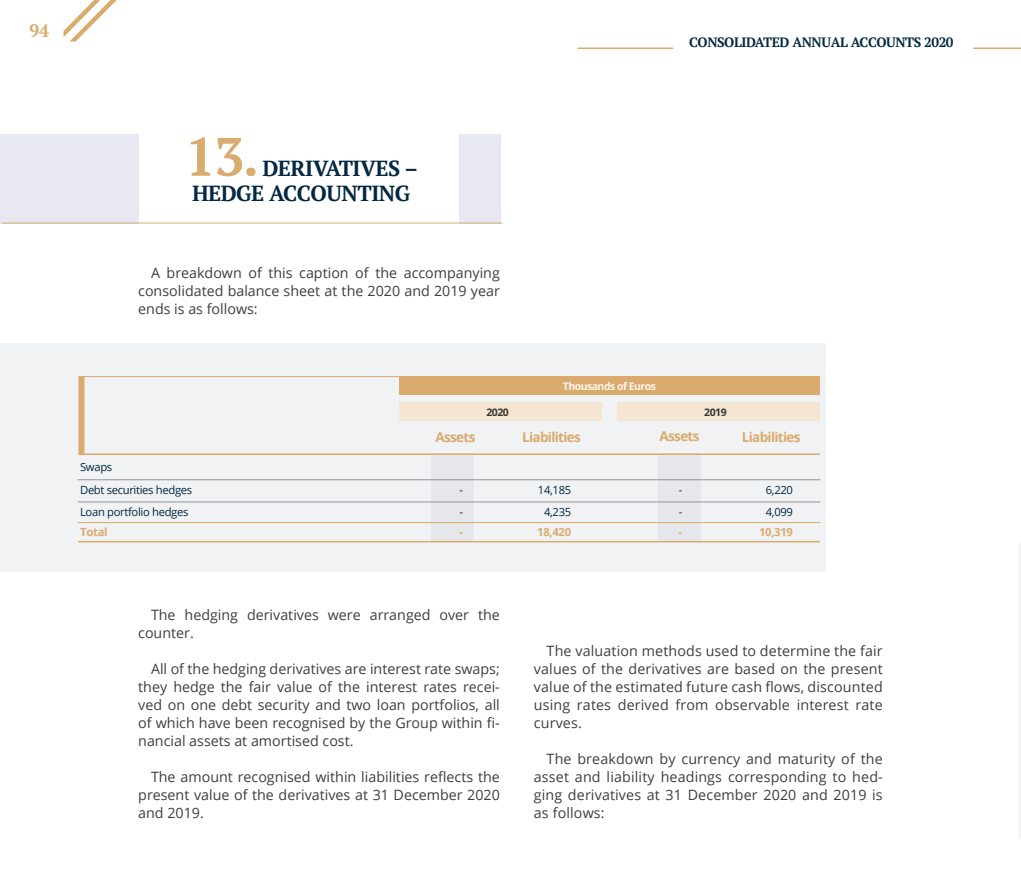
<style>
.page{position:relative;width:1021px;height:893px;background:#fff}
.page>*{position:absolute;margin:0;border:0;box-sizing:border-box;transform-origin:0 0}
.t1{font:700 54px "PT Serif";color:#d9ab6d}
.t2{font:700 21.75px/25.5px "PT Serif";letter-spacing:-.025em;color:#032841}
.t3{font:700 18px "PT Serif";color:#d9ab6d}
.t4{font:14.25px/18px "Open Sans";color:#3e3e3f;text-align:justify}
.t5{font:700 13.5px "Open Sans";letter-spacing:-.05em;color:#d9ab6d}
.t6{font:700 13.5px "PT Serif";letter-spacing:-.03em;color:#032841}
.t7{font:11.25px "Open Sans";letter-spacing:-.03em;color:#032841}
.t8{font:700 11.25px "Open Sans";letter-spacing:-.025em;color:#d9ab6d}
.t9{font:700 10.5px "Open Sans";letter-spacing:-.05em;color:#faf5ed}
.t10{font:700 10.5px "Open Sans";letter-spacing:-.05em;color:#3b3631}
</style>
<div class="page">
<svg style="left:63px;top:0;width:54px;height:41px"></svg>
<hr style="left:973px;top:48px;width:47px;height:1px;background:#d9ab6d">
<hr style="left:577px;top:48px;width:96px;height:1px;background:#d9ab6d">
<div style="left:0;top:134px;width:138px;height:89px;background:#e7e8f1"></div>
<div style="left:458px;top:134px;width:42px;height:89px;background:#e7e8f1"></div>
<hr style="left:2px;top:223px;width:500px;height:1px;background:#d9ab6d">
<div style="left:0;top:343px;width:825px;height:228px;background:#f1f2f4"></div>
<div style="left:430px;top:453px;width:43px;height:89px;background:#e5e7ea"></div>
<div style="left:657px;top:453px;width:43px;height:89px;background:#e5e7ea"></div>
<hr style="left:78px;top:479px;width:742px;height:1px;background:#939598">
<hr style="left:78px;top:502px;width:742px;height:1px;background:#939598">
<hr style="left:78px;top:541px;width:742px;height:1px;background:#d9ab6d">
<hr style="left:78px;top:522px;width:742px;height:1px;background:#d9ab6d">
<hr style="left:78px;top:453px;width:741px;height:2px;background:#d9ab6d">
<div style="left:399px;top:376px;width:420px;height:18px;background:#d9ab6d"></div>
<div style="left:617px;top:402px;width:202px;height:18px;background:#f4e6d3"></div>
<div style="left:399px;top:402px;width:203px;height:18px;background:#f4e6d3"></div>
<hr style="left:79px;top:376px;width:409px;height:1px;background:#d9ab6d">
<svg style="left:78px;top:377px;width:6px;height:77px"></svg>
<hr style="left:1020px;top:99px;width:1px;height:330px;background:#f1f2f4">
<hr style="left:1019px;top:543px;width:1px;height:296px;background:#f1f2f4">
<p class="t3" style="left:29px;top:18px;width:22px">94</p>
<p class="t6" style="left:689px;top:33px;width:266px">CONSOLIDATED ANNUAL ACCOUNTS 2020</p>
<h1 class="t1" style="left:185px;top:121px;width:75px">13.</h1>
<h2 class="t2" style="left:192px;top:155px;width:227px;text-indent:70px">DERIVATIVES –<br>HEDGE ACCOUNTING</h2>
<p class="t4" style="left:138px;top:264px;width:363px;text-indent:13px">A breakdown of this caption of the accompanying consolidated balance sheet at the 2020 and 2019 year ends is as follows:</p>
<p class="t9" style="left:563px;top:378px;width:95px">Thousands of Euros</p>
<p class="t10" style="left:486px;top:404px;width:24px">2020</p>
<p class="t10" style="left:704px;top:404px;width:24px">2019</p>
<p class="t7" style="left:80px;top:460px;width:34px">Swaps</p>
<p class="t5" style="left:435px;top:427px;width:41px">Assets</p>
<p class="t5" style="left:522px;top:427px;width:60px">Liabilities</p>
<p class="t5" style="left:659px;top:426px;width:41px">Assets</p>
<p class="t5" style="left:741px;top:427px;width:60px">Liabilities</p>
<p class="t7" style="left:80px;top:482px;width:113px">Debt securities hedges</p>
<p class="t7" style="left:459px;top:482px;width:5px">-</p>
<p class="t7" style="left:538px;top:482px;width:35px">14,185</p>
<p class="t7" style="left:678px;top:482px;width:5px">-</p>
<p class="t7" style="left:765px;top:482px;width:29px">6,220</p>
<p class="t7" style="left:80px;top:504px;width:110px">Loan portfolio hedges</p>
<p class="t7" style="left:459px;top:504px;width:5px">-</p>
<p class="t7" style="left:544px;top:504px;width:29px">4,235</p>
<p class="t7" style="left:678px;top:504px;width:5px">-</p>
<p class="t7" style="left:765px;top:504px;width:29px">4,099</p>
<p class="t8" style="left:80px;top:524px;width:29px">Total</p>
<p class="t8" style="left:459px;top:524px;width:5px">-</p>
<p class="t8" style="left:537px;top:524px;width:35px">18,420</p>
<p class="t8" style="left:678px;top:524px;width:5px">-</p>
<p class="t8" style="left:759px;top:524px;width:35px">10,319</p>
<p class="t4" style="left:138px;top:606px;width:363px;text-indent:13px">The hedging derivatives were arranged over the counter.</p>
<p class="t4" style="left:138px;top:660px;width:363px;text-indent:13px">All of the hedging derivatives are interest rate swaps; they hedge the fair value of the interest rates recei&shy;ved on one debt security and two loan portfolios, all of which have been recognised by the Group within fi&shy;nancial assets at amortised cost.</p>
<p class="t4" style="left:138px;top:768px;width:363px;text-indent:13px">The amount recognised within liabilities reflects the present value of the derivatives at 31 December 2020 and 2019.</p>
<p class="t4" style="left:534px;top:642px;width:350px;text-indent:13px">The valuation methods used to determine the fair values of the derivatives are based on the present value of the estimated future cash flows, discounted using rates derived from observable interest rate curves.</p>
<p class="t4" style="left:534px;top:750px;width:350px;text-indent:13px">The breakdown by currency and maturity of the asset and liability headings corresponding to hed&shy;ging derivatives at 31 December 2020 and 2019 is as follows:</p>
</div>
